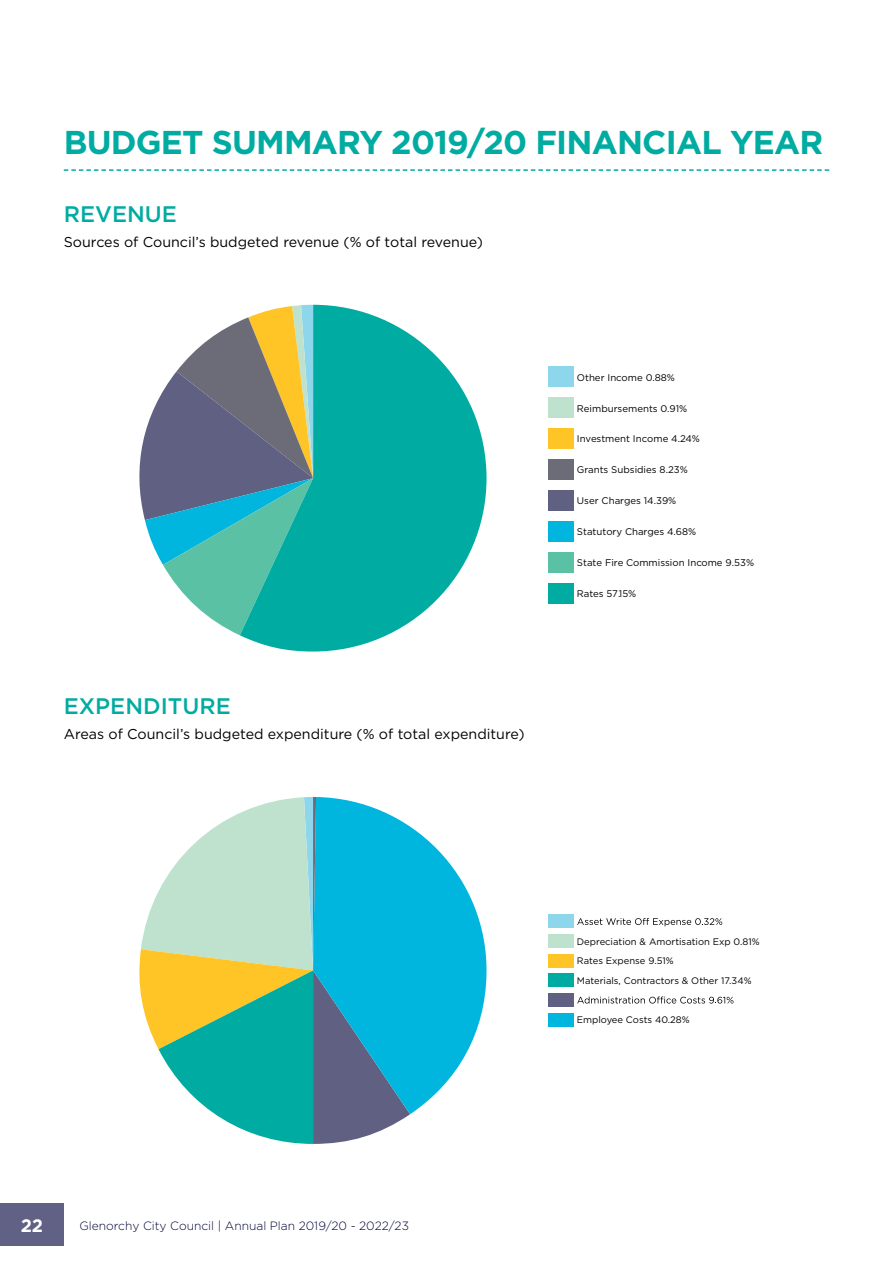
<style>
.page{position:relative;width:893px;height:1263px;background:#fff}
.page>*{position:absolute;margin:0;border:0;box-sizing:border-box;transform-origin:0 0}
.t1{font:700 33px "Gotham";letter-spacing:-.025em;color:#00aca1}
.t2{font:500 22.5px "Gotham";color:#00aca1}
.t3{font:700 18px "Gotham";color:#fff}
.t4{font:14.25px "Gotham";color:#000}
.t5{font:300 12px "Gotham";color:#00013a}
.t6{font:9.6px "Gotham";color:#000}
.t7{font:9.45px/19.6px "Gotham";color:#000}
</style>
<div class="page">
<div style="left:0;top:1203px;width:64px;height:43px;background:#606184"></div>
<svg style="left:64px;top:169px;width:765px;height:2px"></svg>
<div style="left:548px;top:367px;width:26px;height:20px;background:#8ed6ec"></div>
<div style="left:548px;top:398px;width:26px;height:20px;background:#bfe2ce"></div>
<div style="left:548px;top:428px;width:26px;height:21px;background:#ffc425"></div>
<div style="left:548px;top:459px;width:26px;height:21px;background:#6b6c77"></div>
<div style="left:548px;top:490px;width:26px;height:21px;background:#606083"></div>
<div style="left:548px;top:521px;width:26px;height:21px;background:#00b6de"></div>
<div style="left:548px;top:552px;width:26px;height:21px;background:#5bc1a5"></div>
<svg style="left:139px;top:321px;width:101px;height:314px"></svg>
<div style="left:548px;top:583px;width:26px;height:21px;background:#00aca1"></div>
<svg style="left:240px;top:305px;width:246px;height:346px;background:#44b6a8"></svg>
<svg style="left:410px;top:826px;width:77px;height:288px;fill:#00b6de"></svg>
<svg style="left:139px;top:797px;width:271px;height:347px"></svg>
<div style="left:549px;top:915px;width:25px;height:13px;background:#8ed6ec"></div>
<div style="left:549px;top:934px;width:25px;height:13px;background:#bfe2ce"></div>
<div style="left:549px;top:954px;width:25px;height:13px;background:#ffc425"></div>
<div style="left:549px;top:974px;width:25px;height:13px;background:#00aca1"></div>
<div style="left:549px;top:993px;width:25px;height:13px;background:#606083"></div>
<div style="left:549px;top:1013px;width:25px;height:13px;background:#00b6de"></div>
<svg style="left:577px;top:918px;width:145px;height:8px"></svg>
<svg style="left:577px;top:996px;width:156px;height:7px"></svg>
<h1 class="t1" style="left:64px;top:120px;width:761px">BUDGET SUMMARY 2019/20 FINANCIAL YEAR</h1>
<h2 class="t2" style="left:64px;top:199px;width:115px">REVENUE</h2>
<h3 class="t4" style="left:64px;top:233px;width:421px">Sources of Council’s budgeted revenue (% of total revenue)</h3>
<h2 class="t2" style="left:64px;top:691px;width:169px">EXPENDITURE</h2>
<h3 class="t4" style="left:64px;top:725px;width:462px">Areas of Council’s budgeted expenditure (% of total expenditure)</h3>
<p class="t6" style="left:577px;top:371px;width:100px">Other Income 0.88%</p>
<p class="t6" style="left:577px;top:402px;width:112px">Reimbursements 0.91%</p>
<p class="t6" style="left:577px;top:433px;width:125px">Investment Income 4.24%</p>
<p class="t6" style="left:577px;top:464px;width:112px">Grants Subsidies 8.23%</p>
<p class="t6" style="left:577px;top:495px;width:101px">User Charges 14.39%</p>
<p class="t6" style="left:577px;top:526px;width:121px">Statutory Charges 4.68%</p>
<p class="t6" style="left:577px;top:556px;width:179px">State Fire Commission Income 9.53%</p>
<p class="t6" style="left:577px;top:587px;width:61px">Rates 57.15%</p>
<h3 class="t3" style="left:21px;top:1213px;width:24px">22</h3>
<p class="t5" style="left:79px;top:1218px;width:331px">Glenorchy City Council | Annual Plan 2019/20 - 2022/23</p>
<p class="t7" style="left:577px;top:931px;width:184px">Depreciation &amp; Amortisation Exp 0.81%<br>Rates Expense 9.51%<br>Materials, Contractors &amp; Other 17.34%</p>
<p class="t7" style="left:577px;top:1010px;width:114px">Employee Costs 40.28%</p>
</div>
